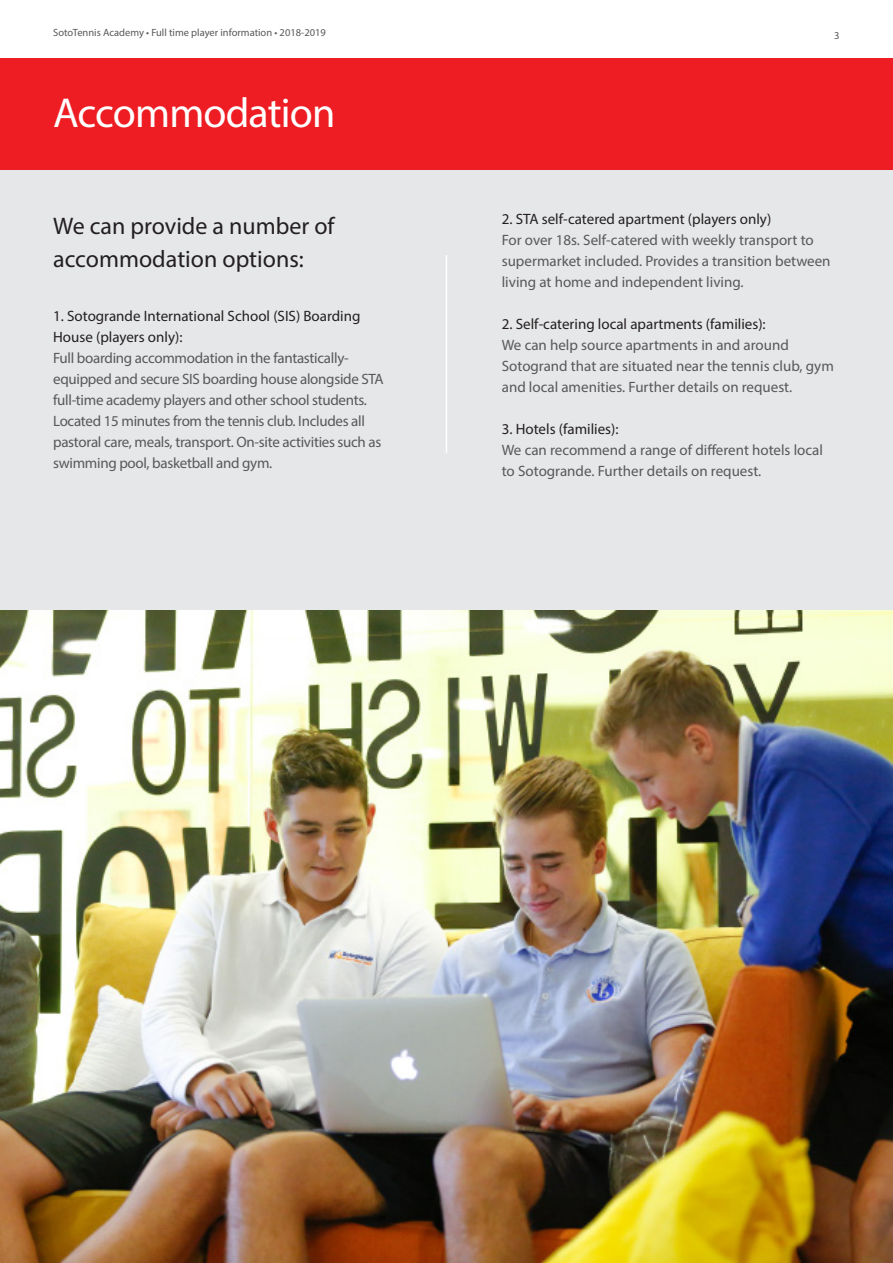
<style>
.page{position:relative;width:893px;height:1263px;background:#fff}
.page>*{position:absolute;margin:0;border:0;box-sizing:border-box;transform-origin:0 0}
.t1{font:42px "Myriad Pro";letter-spacing:-.02em;color:#fff}
.t2{font:24px/33px "Myriad Pro";color:#231f20}
.t3{font:15px/21px "Myriad Pro";color:#57585a}
.t4{font:15px/21px "Myriad Pro";letter-spacing:-.02em;color:#57585a}
.t5{font:15px "Myriad Pro";color:#231f20}
.Paragraph_Style_4{font:10.5px "Myriad Pro";color:#57585a}
.s1{color:#231f20}
</style>
<div class="page">
<div style="left:0;top:58px;width:893px;height:113px;background:#ee1d23"></div>
<div style="left:0;top:171px;width:893px;height:439px;background:#e6e7e9"></div>
<hr style="left:446px;top:255px;width:1px;height:198px;background:#fff">
<img style="left:0;top:610px;width:893px;height:653px">
<p class="Paragraph_Style_4" style="left:53px;top:26px;width:274px">SotoTennis Academy • Full time player information • 2018-2019</p>
<p class="Paragraph_Style_4" style="left:834px;top:29px;width:7px">3</p>
<p class="t1" style="left:53px;top:87px;width:284px">Accommodation</p>
<p class="t2" style="left:53px;top:209px;width:283px">We can provide a number of accommodation options:</p>
<p class="t4" style="left:53px;top:305px;width:332px"><span class="s1">1. Sotogrande International School (SIS) Boarding House (players only):<br></span>Full boarding accommodation in the fantastically&shy;equipped and secure SIS boarding house alongside STA full-time academy players and other school students.<br>Located 15 minutes from the tennis club. Includes all pastoral care, meals, transport. On-site activities such as swimming pool, basketball and gym.</p>
<p class="t5" style="left:502px;top:210px;width:271px">2. STA self-catered apartment (players only)</p>
<p class="t3" style="left:502px;top:229px;width:330px">For over 18s. Self-catered with weekly transport to supermarket included. Provides a transition between living at home and independent living.</p>
<p class="t3" style="left:502px;top:313px;width:334px"><span class="s1">2. Self‐catering local apartments (families):<br></span>We can help source apartments in and around Sotogrand that are situated near the tennis club, gym and local amenities. Further details on request.</p>
<p class="t3" style="left:502px;top:418px;width:323px"><span class="s1">3. Hotels (families):<br></span>We can recommend a range of different hotels local to Sotogrande. Further details on request.</p>
</div>
